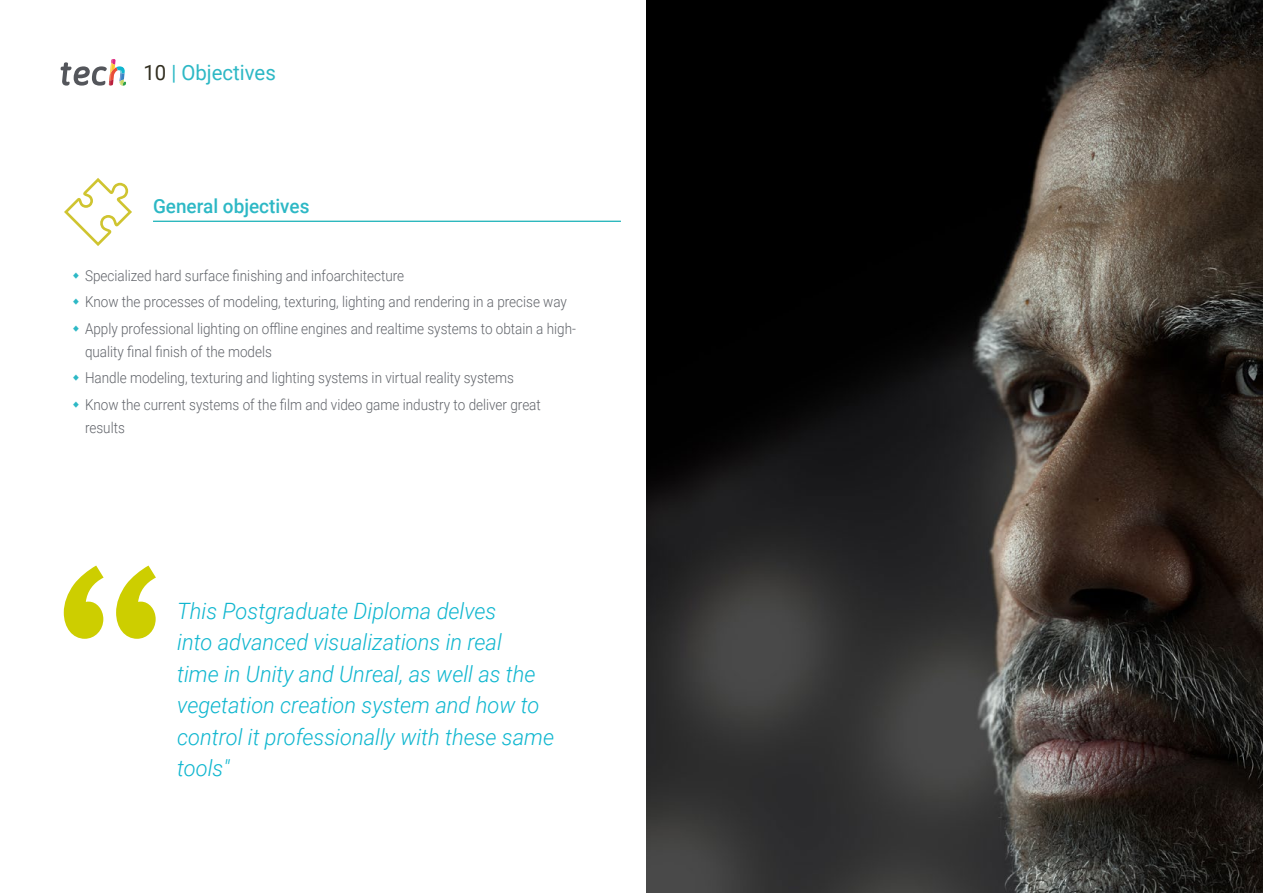
<style>
.page{position:relative;width:1263px;height:893px;background:#fff}
.page>*{position:absolute;margin:0;border:0;box-sizing:border-box;transform-origin:0 0}
.t1{font:italic 300 22.5px/31.5px "Roboto";color:#0fb6cf}
.t2{font:21px "Roboto";color:#2db8c5}
.t3{font:500 19.5px "Roboto";color:#2db8c5}
.t4{font:300 15px/26.7px "Roboto";color:#61646a;scale:.9 1}
.s1{color:#312e20}
</style>
<div class="page">
<hr style="left:153px;top:221px;width:468px;height:1px;background:#2db8c5">
<svg style="left:64px;top:178px;width:68px;height:68px"></svg>
<svg style="left:61px;top:59px;width:65px;height:27px"></svg>
<svg style="left:64px;top:566px;width:92px;height:73px"></svg>
<img style="left:646px;top:0;width:617px;height:893px">
<h2 class="t2" style="left:144px;top:57px;width:134px"><span class="s1">10</span> | Objectives</h2>
<h3 class="t3" style="left:153px;top:192px;width:158px">General objectives</h3>
<p class="t4" style="left:85px;top:261px;width:547px">Specialized hard surface finishing and infoarchitecture<br>Know the processes of modeling, texturing, lighting and rendering in a precise way<br>Apply professional lighting on offline engines and realtime systems to obtain a high-</p>
<p class="t4" style="left:85px;top:337px;width:508px">quality final finish of the models<br>Handle modeling, texturing and lighting systems in virtual reality systems<br>Know the current systems of the film and video game industry to deliver great</p>
<p class="t4" style="left:85px;top:413px;width:46px">results</p>
<h1 class="t1" style="left:177px;top:594px;width:378px">This Postgraduate Diploma delves<br>into advanced visualizations in real<br>time in Unity and Unreal, as well as the vegetation creation system and how to control it professionally with these same tools"</h1>
</div>
